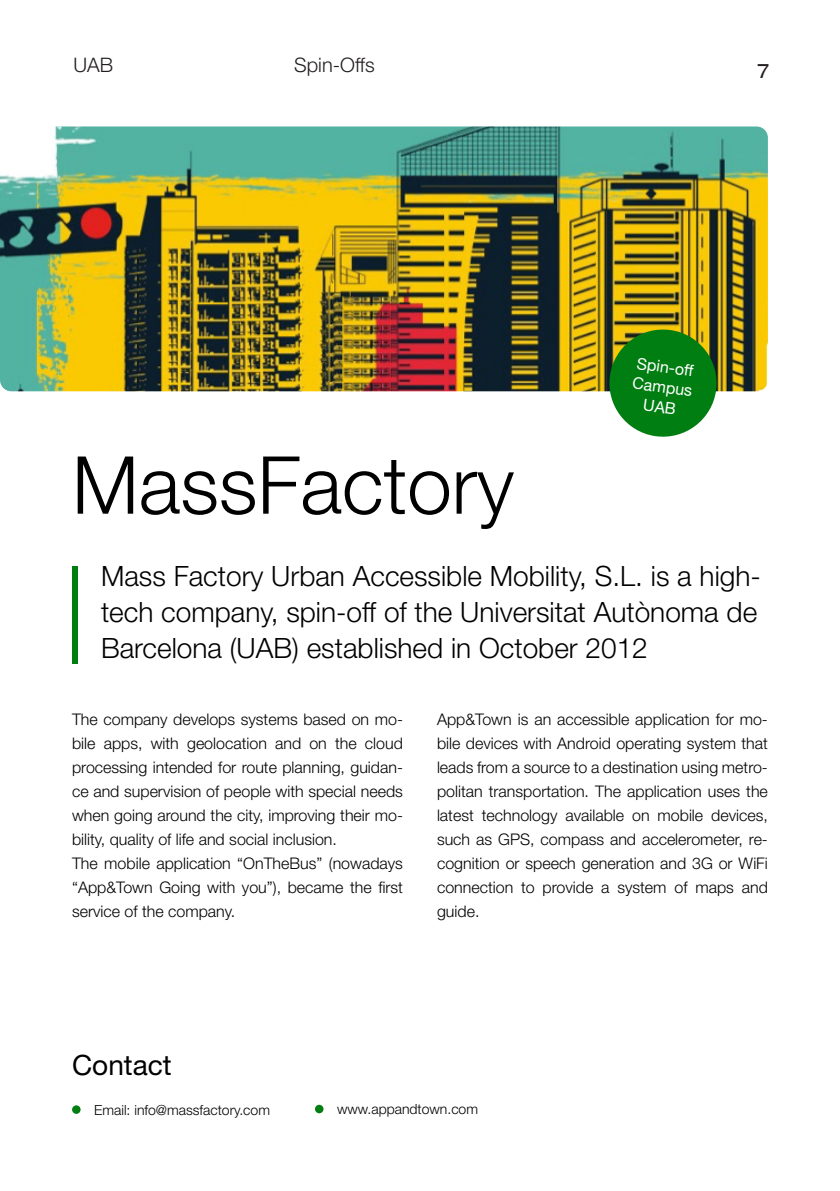
<style>
.page{position:relative;width:840px;height:1191px;background:#fff}
.page>*{position:absolute;margin:0;border:0;box-sizing:border-box;transform-origin:0 0}
.t1{font:300 80px "Helvetica Neue LT Std";color:#000}
.t2{font:300 28px/36px "Helvetica Neue LT Std";color:#000}
.t3{font:28px "Helvetica Neue LT Std";color:#000}
.t4{font:300 20px "Helvetica Neue LT Std";color:#231f20}
.t5{font:expanded 20px "Helvetica Neue LT Std";color:#231f20}
.t6{font:300 16px/24px "Helvetica Neue LT Std";color:#000;text-align:justify}
.t7{font:16px "Helvetica Neue";color:#fff}
.t8{font:300 14px "Helvetica Neue LT Std";color:#000}
</style>
<div class="page">
<img style="left:0;top:126px;width:767px;height:265px">
<div style="left:72px;top:566px;width:5px;height:97px;background:#007e11"></div>
<div style="left:72px;top:1105px;width:9px;height:8px;background:#007e11;border-radius:50%"></div>
<div style="left:315px;top:1104px;width:8px;height:9px;background:#007e11;border-radius:50%"></div>
<svg style="left:605px;top:326px;width:114px;height:111px;background:#358b2f"></svg>
<p class="t4" style="left:73px;top:53px;width:41px">UAB</p>
<p class="t4" style="left:294px;top:53px;width:82px">Spin-Offs</p>
<p class="t5" style="left:757px;top:58px;width:13px">7</p>
<p class="t1" style="left:72px;top:436px;width:443px">MassFactory</p>
<p class="t7" style="left:638px;top:351px;width:65px;rotate:8deg">Spin-off</p>
<p class="t7" style="left:634px;top:371px;width:62px;rotate:8deg">Campus</p>
<p class="t2" style="left:101px;top:557px;width:661px">Mass Factory Urban Accessible Mobility, S.L. is a high&shy;tech company, spin-off of the Universitat Autònoma de<br>Barcelona (UAB) established in October 2012</p>
<p class="t6" style="left:72px;top:707px;width:332px">The company develops systems based on mo&shy;bile apps, with geolocation and on the cloud processing intended for route planning, guidan&shy;ce and supervision of people with special needs when going around the city, improving their mo&shy;bility, quality of life and social inclusion.</p>
<p class="t6" style="left:72px;top:851px;width:332px">The mobile application “OnTheBus” (nowadays “App&amp;Town Going with you”), became the first service of the company.</p>
<p class="t6" style="left:437px;top:707px;width:332px">App&amp;Town is an accessible application for mo&shy;bile devices with Android operating system that leads from a source to a destination using metro&shy;politan transportation. The application uses the latest technology available on mobile devices, such as GPS, compass and accelerometer, re&shy;cognition or speech generation and 3G or WiFi connection to provide a system of maps and guide.</p>
<p class="t3" style="left:72px;top:1048px;width:101px">Contact</p>
<p class="t8" style="left:94px;top:1101px;width:177px">Email: info@massfactory.com</p>
<p class="t8" style="left:337px;top:1100px;width:142px">www.appandtown.com</p>
</div>
